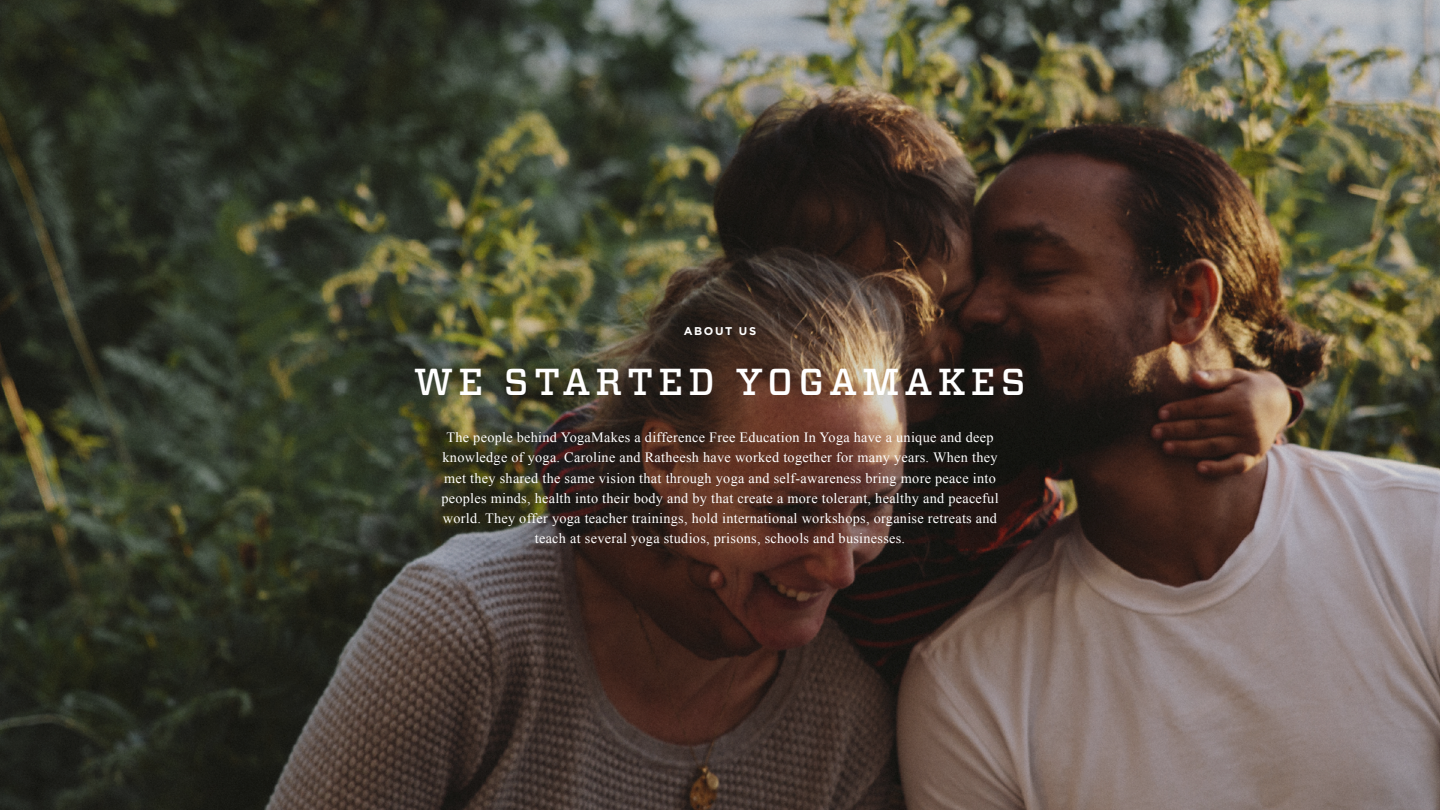
<style>
.page{position:relative;width:1440px;height:810px;background:#fff}
.page>*{position:absolute;margin:0;border:0;box-sizing:border-box;transform-origin:0 0}
.t1{font:500 37.5px "Vitesse";letter-spacing:.14em;color:#fff}
.t2{font:14.25px/20.1px "Times New Roman";letter-spacing:.02em;color:#fff;text-align:center}
.t3{font:700 11.25px "Gotham HTF";letter-spacing:.14em;color:#fff}
</style>
<div class="page">
<img style="left:0;top:0;width:1439px;height:809px">
<p class="t3" style="left:684px;top:324px;width:74px">ABOUT US</p>
<h1 class="t1" style="left:414px;top:357px;width:613px">WE STARTED YOGAMAKES</h1>
<p class="t2" style="left:441px;top:427px;width:559px">The people behind YogaMakes a difference Free Education In Yoga have a unique and deep knowledge of yoga. Caroline and Ratheesh have worked together for many years. When they met they shared the same vision that through yoga and self-awareness bring more peace into peoples minds, health into their body and by that create a more tolerant, healthy and peaceful world. They offer yoga teacher trainings, hold international workshops, organise retreats and teach at several yoga studios, prisons, schools and businesses.</p>
</div>
